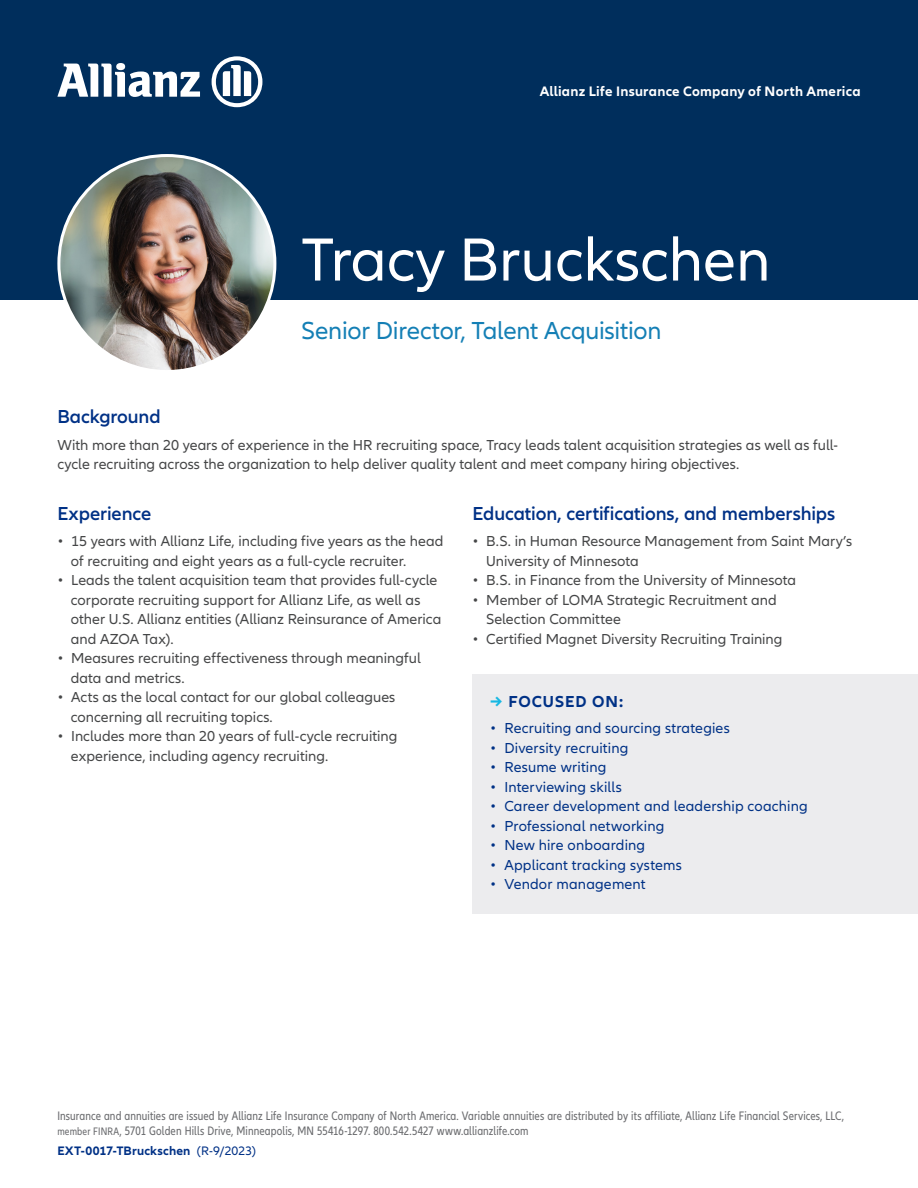
<style>
.page{position:relative;width:918px;height:1188px;background:#fff}
.page>*{position:absolute;margin:0;border:0;box-sizing:border-box;transform-origin:0 0}
.t1{font:63px "Allianz Neo";color:#fff}
.t2{font:25.5px "Allianz Neo";letter-spacing:-.01em;color:#147fb5}
.t3{font:600 19.5px "Allianz Neo";letter-spacing:-.005em;color:#003186}
.t4{font:700 16.5px "Allianz Neo";letter-spacing:.05em;color:#003186}
.t5{font:15px/19.5px "Allianz Neo";color:#454647}
.t6{font:15px "Allianz Neo";letter-spacing:.01em;color:#003186}
.t7{font:700 14.25px "Allianz Neo";letter-spacing:.015em;color:#fff}
.t8{font:condensed 12.75px/15px "Allianz Neo";letter-spacing:.01em;color:#6c6d70}
.t9{font:700 12.75px "Allianz Neo";letter-spacing:.015em;color:#003186}
.s1{color:#16b8e3}
.s2{font-size:11.25px}
.s3{font-weight:400}
</style>
<div class="page">
<div style="left:0;top:0;width:918px;height:300px;background:#002e5c"></div>
<svg style="left:57px;top:63px;width:143px;height:34px"></svg>
<svg style="left:212px;top:56px;width:50px;height:51px"></svg>
<img style="left:60px;top:156px;width:215px;height:213px">
<div style="left:472px;top:674px;width:446px;height:240px;background:#ececee"></div>
<p class="t7" style="left:540px;top:83px;width:322px">Allianz Life Insurance Company of North America</p>
<h1 class="t1" style="left:301px;top:224px;width:471px">Tracy Bruckschen</h1>
<h2 class="t2" style="left:301px;top:316px;width:362px">Senior Director, Talent Acquisition</h2>
<h3 class="t3" style="left:57px;top:406px;width:105px">Background</h3>
<p class="t5" style="left:57px;top:435px;width:782px">With more than 20 years of experience in the HR recruiting space, Tracy leads talent acquisition strategies as well as full&shy;cycle recruiting across the organization to help deliver quality talent and meet company hiring objectives.</p>
<h3 class="t3" style="left:57px;top:502px;width:96px">Experience</h3>
<p class="t5" style="left:71px;top:532px;width:374px;text-indent:-14px">• 15 years with Allianz Life, including five years as the head of recruiting and eight years as a full-cycle recruiter.</p>
<p class="t5" style="left:71px;top:571px;width:372px;text-indent:-14px">• Leads the talent acquisition team that provides full-cycle corporate recruiting support for Allianz Life, as well as other U.S. Allianz entities (Allianz Reinsurance of America and AZOA Tax).</p>
<p class="t5" style="left:71px;top:649px;width:352px;text-indent:-14px">• Measures recruiting effectiveness through meaningful data and metrics.</p>
<p class="t5" style="left:71px;top:688px;width:326px;text-indent:-14px">• Acts as the local contact for our global colleagues concerning all recruiting topics.</p>
<p class="t5" style="left:71px;top:727px;width:328px;text-indent:-14px">• Includes more than 20 years of full-cycle recruiting experience, including agency recruiting.</p>
<h3 class="t3" style="left:472px;top:502px;width:364px">Education, certifications, and memberships</h3>
<p class="t5" style="left:486px;top:532px;width:368px;text-indent:-14px">• B.S. in Human Resource Management from Saint Mary’s<br>University of Minnesota</p>
<p class="t5" style="left:472px;top:571px;width:325px">• B.S. in Finance from the University of Minnesota</p>
<p class="t5" style="left:486px;top:591px;width:292px;text-indent:-14px">• Member of LOMA Strategic Recruitment and<br>Selection Committee</p>
<p class="t5" style="left:472px;top:630px;width:311px">• Certified Magnet Diversity Recruiting Training</p>
<p class="t4" style="left:490px;top:692px;width:134px"><span class="s1">→</span> FOCUSED ON:</p>
<p class="t6" style="left:490px;top:720px;width:241px">• Recruiting and sourcing strategies</p>
<p class="t6" style="left:490px;top:739px;width:140px">• Diversity recruiting</p>
<p class="t6" style="left:490px;top:759px;width:118px">• Resume writing</p>
<p class="t6" style="left:490px;top:778px;width:133px">• Interviewing skills</p>
<p class="t6" style="left:490px;top:798px;width:319px">• Career development and leadership coaching</p>
<p class="t6" style="left:490px;top:817px;width:176px">• Professional networking</p>
<p class="t6" style="left:490px;top:837px;width:156px">• New hire onboarding</p>
<p class="t6" style="left:490px;top:856px;width:193px">• Applicant tracking systems</p>
<p class="t6" style="left:490px;top:876px;width:157px">• Vendor management</p>
<p class="t8" style="left:57px;top:1108px;width:788px">Insurance and annuities are issued by Allianz Life Insurance Company of North America. Variable annuities are distributed by its affiliate, Allianz Life Financial Services, LLC, <span class="s2">member FINRA</span>, 5701 Golden Hills Drive, Minneapolis, MN 55416-1297. 800.542.5427 www.allianzlife.com</p>
<p class="t9" style="left:57px;top:1143px;width:200px">EXT-0017-TBruckschen <span class="s3">(R-9/2023)</span></p>
</div>
